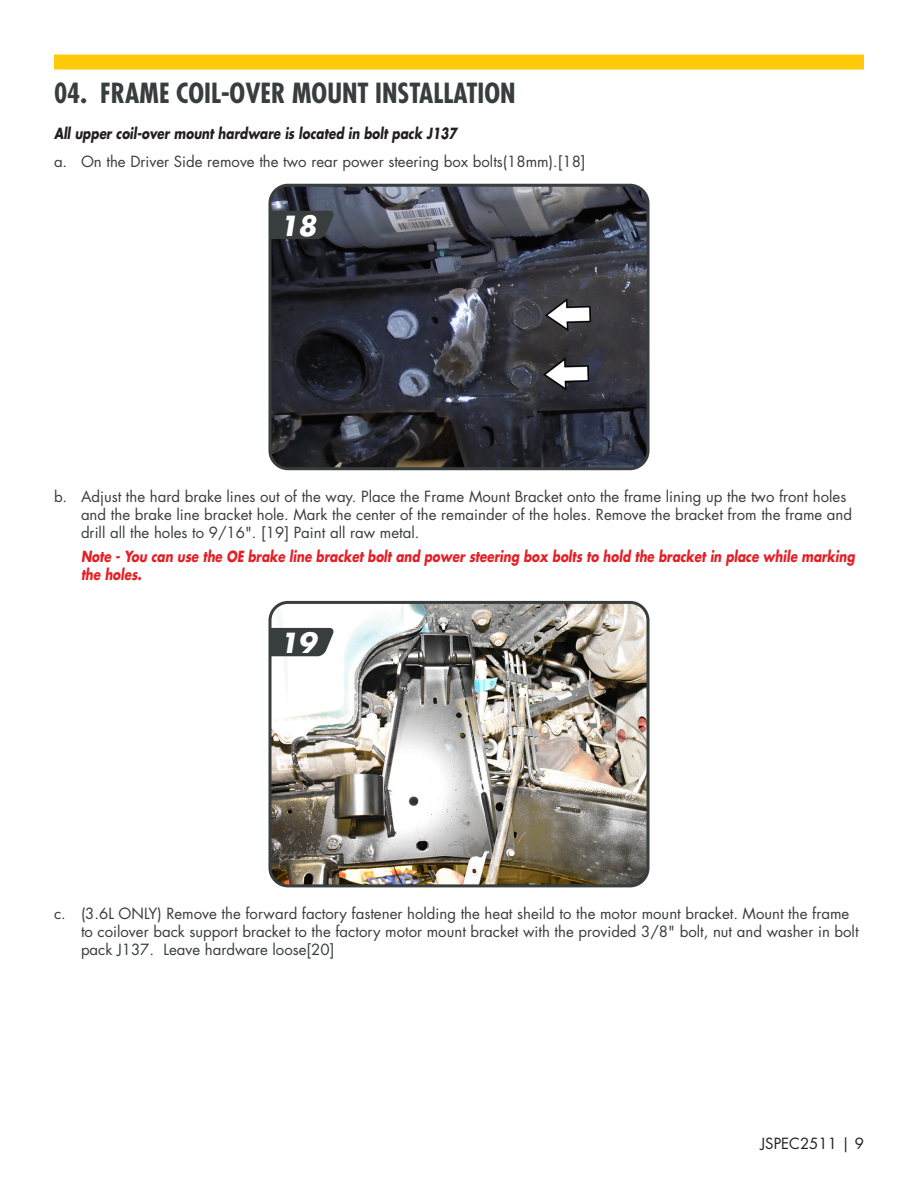
<style>
.page{position:relative;width:918px;height:1188px;background:#fff}
.page>*{position:absolute;margin:0;border:0;box-sizing:border-box;transform-origin:0 0}
.Yellow-Heading_Numbe{font:700 condensed 27px "Futura Std";color:#383d3d}
.Photo_numbers{font:italic 700 27px "Futura Std";color:#fff}
.t1{font:15px/18px "Futura Std";color:#383d3d}
.Note-Caution-Importa{font:italic 700 15px/18px "Futura Std";color:#e41f25;scale:.8 1}
.Headline_Note{font:italic 700 15px "Futura Std";color:#231f20;scale:.8 1}
.t2{font:15px "Futura Std";color:#231f20}
</style>
<div class="page">
<div style="left:54px;top:55px;width:810px;height:15px;background:#feca0a"></div>
<img style="left:272px;top:188px;width:374px;height:278px">
<div style="left:268px;top:184px;width:382px;height:286px;border:3px solid #383d3d;border-radius:18px"></div>
<svg style="left:271px;top:211px;width:63px;height:28px;background:#393e3f"></svg>
<img style="left:272px;top:605px;width:374px;height:281px">
<div style="left:268px;top:601px;width:382px;height:286px;border:3px solid #383d3d;border-radius:18px"></div>
<svg style="left:271px;top:628px;width:63px;height:28px;background:#474c4c"></svg>
<p class="Yellow-Heading_Numbe" style="left:54px;top:77px;width:463px">04. FRAME COIL-OVER MOUNT INSTALLATION</p>
<p class="Headline_Note" style="left:54px;top:123px;width:505px">All upper coil-over mount hardware is located in bolt pack J137</p>
<p class="t1" style="left:54px;top:153px;width:533px">a. On the Driver Side remove the two rear power steering box bolts(18mm).[18]</p>
<p class="Photo_numbers" style="left:279px;top:208px;width:39px">18</p>
<p class="t1" style="left:81px;top:487px;width:773px;text-indent:-27px">b. Adjust the hard brake lines out of the way. Place the Frame Mount Bracket onto the frame lining up the two front holes and the brake line bracket hole. Mark the center of the remainder of the holes. Remove the bracket from the frame and drill all the holes to 9/16". [19] Paint all raw metal.</p>
<p class="Note-Caution-Importa" style="left:81px;top:548px;width:969px">Note - You can use the OE brake line bracket bolt and power steering box bolts to hold the bracket in place while marking the holes.</p>
<p class="Photo_numbers" style="left:279px;top:625px;width:39px">19</p>
<p class="t1" style="left:81px;top:905px;width:779px;text-indent:-27px">c. (3.6L ONLY) Remove the forward factory fastener holding the heat sheild to the motor mount bracket. Mount the frame to coilover back support bracket to the factory motor mount bracket with the provided 3/8" bolt, nut and washer in bolt pack J137. Leave hardware loose[20]</p>
<p class="t2" style="left:761px;top:1134px;width:105px">JSPEC2511 | 9</p>
</div>
